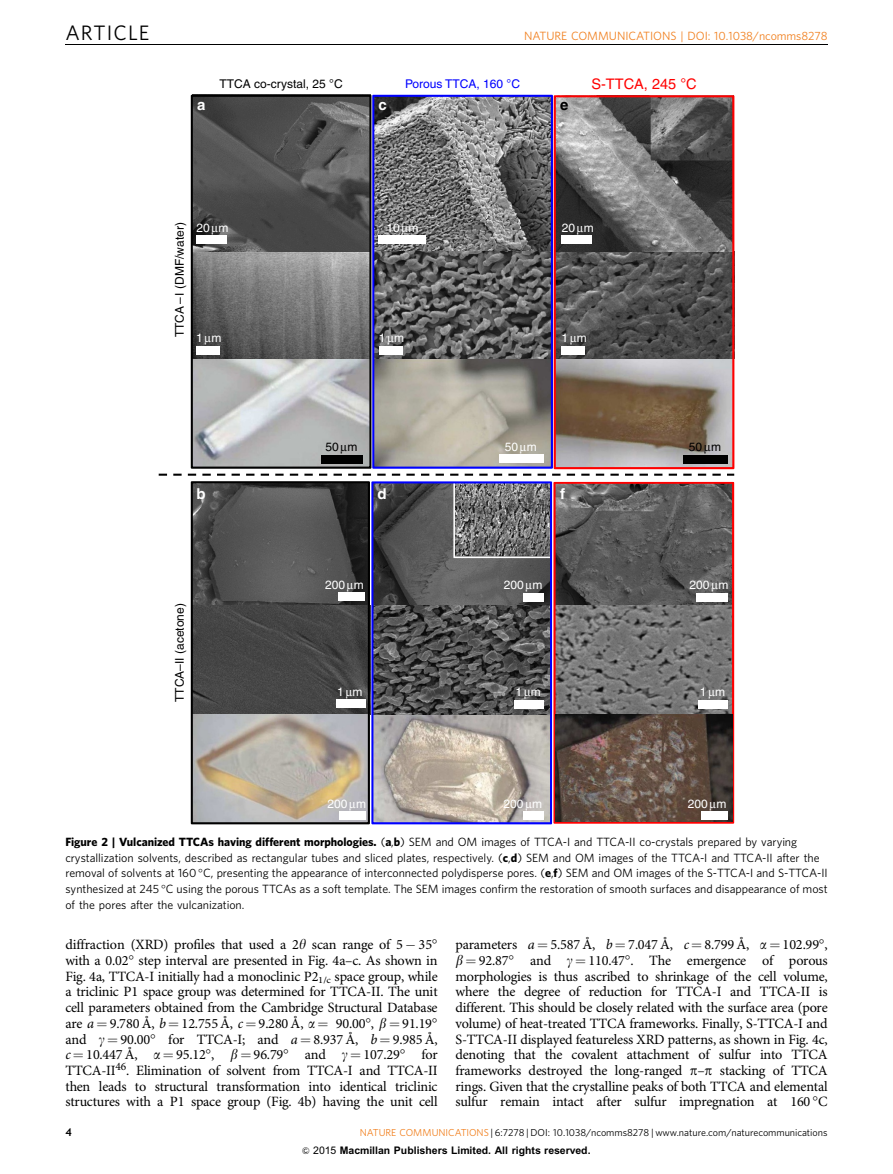
<style>
.page{position:relative;width:893px;height:1174px;background:#fff}
.page>*{position:absolute;margin:0;border:0;box-sizing:border-box;transform-origin:0 0}
.t1{font:20.85px "Adv O Tea 1 a 7398";letter-spacing:.055em;color:#000}
.t2{font:700 15px "Helvetica";color:#fff}
.t3{font:700 15px "Helvetica";color:#000}
.t4{font:14.55px "Helvetica";color:#f00}
.t5{font:14.25px/15.8px "Adv OT1 ef 757 c 0";color:#000}
.t6{font:12px/15.8px "Adv O Tea 1 a 7398";color:#000}
.t7{font:12px "Helvetica";color:#000}
.t8{font:12px "Helvetica";color:#fff}
.t9{font:12px "Adv O Tea 1 a 7398";color:#f1801f}
.t10{font:12px "Helvetica";color:#00f}
.t11{font:10.8px "Adv T Tda 6 f 6 cb 8.B";color:#000}
.t12{font:10.5px "Adv PAD35";color:#000}
.t13{font:10.05px "Adv O Tea 1 a 7398";color:#000}
.s1{font-family:"Adv O Tcb 88 df 00"}
.s2{font-family:"Adv Pi 2"}
.s3{font-family:"Adv P4 C4 E74"}
.s4{font-family:"Adv OT7 d 6 df 7 ab.I"}
.s5{font-family:"Adv Pi 1"}
.s6{color:#f1801f}
.s7{font-family:"Adv TA42"}
.s8{font-family:"Adv PAD33"}
</style>
<div class="page">
<svg style="left:159px;top:473px;width:8px;height:3px"></svg>
<svg style="left:173px;top:473px;width:9px;height:3px"></svg>
<svg style="left:188px;top:473px;width:8px;height:3px"></svg>
<svg style="left:202px;top:473px;width:9px;height:3px"></svg>
<svg style="left:217px;top:473px;width:8px;height:3px"></svg>
<svg style="left:232px;top:473px;width:8px;height:3px"></svg>
<svg style="left:246px;top:473px;width:8px;height:3px"></svg>
<svg style="left:261px;top:473px;width:8px;height:3px"></svg>
<svg style="left:275px;top:473px;width:9px;height:3px"></svg>
<svg style="left:290px;top:473px;width:8px;height:3px"></svg>
<svg style="left:304px;top:473px;width:9px;height:3px"></svg>
<svg style="left:319px;top:473px;width:8px;height:3px"></svg>
<svg style="left:334px;top:473px;width:8px;height:3px"></svg>
<svg style="left:348px;top:473px;width:8px;height:3px"></svg>
<svg style="left:363px;top:473px;width:8px;height:3px"></svg>
<svg style="left:377px;top:473px;width:9px;height:3px"></svg>
<svg style="left:392px;top:473px;width:8px;height:3px"></svg>
<svg style="left:406px;top:473px;width:9px;height:3px"></svg>
<svg style="left:421px;top:473px;width:8px;height:3px"></svg>
<svg style="left:436px;top:473px;width:8px;height:3px"></svg>
<svg style="left:567px;top:473px;width:8px;height:3px"></svg>
<svg style="left:581px;top:473px;width:9px;height:3px"></svg>
<svg style="left:596px;top:473px;width:8px;height:3px"></svg>
<svg style="left:610px;top:473px;width:9px;height:3px"></svg>
<svg style="left:625px;top:473px;width:8px;height:3px"></svg>
<svg style="left:640px;top:473px;width:8px;height:3px"></svg>
<svg style="left:654px;top:473px;width:8px;height:3px"></svg>
<svg style="left:669px;top:473px;width:8px;height:3px"></svg>
<svg style="left:683px;top:473px;width:9px;height:3px"></svg>
<svg style="left:698px;top:473px;width:8px;height:3px"></svg>
<svg style="left:712px;top:473px;width:9px;height:3px"></svg>
<svg style="left:727px;top:473px;width:7px;height:3px"></svg>
<svg style="left:450px;top:473px;width:110px;height:85px"></svg>
<svg style="left:371px;top:481px;width:181px;height:343px;background:#747277"></svg>
<svg style="left:372px;top:95px;width:181px;height:374px;background:#7c7a80"></svg>
<svg style="left:191px;top:95px;width:180px;height:374px;background:#777878"></svg>
<div style="left:196px;top:346px;width:24px;height:9px;background:#fff"></div>
<svg style="left:191px;top:481px;width:179px;height:343px;background:#6b6965"></svg>
<svg style="left:554px;top:95px;width:180px;height:374px;background:#726764"></svg>
<svg style="left:553px;top:482px;width:181px;height:341px;background:#6e6464"></svg>
<img style="left:555px;top:714px;width:177px;height:107px">
<div style="left:701px;top:811px;width:27px;height:8px;background:#fff"></div>
<hr style="left:65px;top:44px;width:763px;height:1px;background:#000">
<svg style="left:212px;top:226px;width:6px;height:8px"></svg>
<svg style="left:402px;top:226px;width:6px;height:8px"></svg>
<svg style="left:205px;top:336px;width:6px;height:9px"></svg>
<svg style="left:341px;top:444px;width:6px;height:9px"></svg>
<svg style="left:347px;top:582px;width:7px;height:9px"></svg>
<svg style="left:346px;top:690px;width:6px;height:8px"></svg>
<svg style="left:350px;top:801px;width:6px;height:9px"></svg>
<svg style="left:526px;top:801px;width:6px;height:9px"></svg>
<svg style="left:524px;top:690px;width:7px;height:8px"></svg>
<svg style="left:709px;top:690px;width:6px;height:8px"></svg>
<svg style="left:526px;top:582px;width:6px;height:9px"></svg>
<svg style="left:712px;top:582px;width:6px;height:9px"></svg>
<svg style="left:520px;top:444px;width:7px;height:9px"></svg>
<svg style="left:704px;top:444px;width:7px;height:9px"></svg>
<svg style="left:388px;top:336px;width:6px;height:9px"></svg>
<svg style="left:570px;top:336px;width:7px;height:9px"></svg>
<svg style="left:577px;top:226px;width:7px;height:8px"></svg>
<svg style="left:710px;top:801px;width:6px;height:9px"></svg>
<h1 class="t1" style="left:65px;top:25px;width:85px">ARTICLE</h1>
<p class="t9" style="left:524px;top:32px;width:305px">NATURE COMMUNICATIONS | DOI: 10.1038/ncomms8278</p>
<p class="t7" style="left:220px;top:79px;width:125px">TTCA co-crystal, 25 °C</p>
<p class="t10" style="left:405px;top:79px;width:116px">Porous TTCA, 160 °C</p>
<p class="t4" style="left:591px;top:78px;width:107px">S-TTCA, 245 °C</p>
<p class="t2" style="left:197px;top:99px;width:10px">a</p>
<p class="t2" style="left:378px;top:99px;width:10px">c</p>
<p class="t3" style="left:560px;top:99px;width:10px">e</p>
<p class="t7" style="left:175px;top:337px;width:116px;rotate:-90deg">TTCA – I (DMF/water)</p>
<p class="t8" style="left:196px;top:223px;width:34px">20 m</p>
<p class="t8" style="left:386px;top:223px;width:34px">10 m</p>
<p class="t8" style="left:562px;top:223px;width:34px">20 m</p>
<p class="t8" style="left:196px;top:333px;width:27px">1 m</p>
<p class="t8" style="left:379px;top:333px;width:27px">1 m</p>
<p class="t8" style="left:561px;top:333px;width:27px">1 m</p>
<p class="t7" style="left:325px;top:442px;width:34px">50 m</p>
<p class="t8" style="left:505px;top:442px;width:34px">50 m</p>
<p class="t7" style="left:689px;top:442px;width:34px">50 m</p>
<p class="t2" style="left:197px;top:488px;width:11px">b</p>
<p class="t2" style="left:378px;top:488px;width:11px">d</p>
<p class="t2" style="left:560px;top:488px;width:6px">f</p>
<p class="t7" style="left:175px;top:702px;width:100px;rotate:-90deg">TTCA–II (acetone)</p>
<p class="t8" style="left:325px;top:580px;width:40px">200 m</p>
<p class="t8" style="left:337px;top:687px;width:27px">1 m</p>
<p class="t8" style="left:504px;top:580px;width:40px">200 m</p>
<p class="t8" style="left:690px;top:580px;width:40px">200 m</p>
<p class="t8" style="left:516px;top:687px;width:27px">1 m</p>
<p class="t8" style="left:700px;top:687px;width:27px">1 m</p>
<p class="t8" style="left:327px;top:799px;width:40px">200 m</p>
<p class="t8" style="left:504px;top:799px;width:40px">200 m</p>
<p class="t8" style="left:688px;top:799px;width:40px">200 m</p>
<p class="t6" style="left:65px;top:834px;width:764px"><span class="s1">Figure 2 | Vulcanized TTCAs having different morphologies.</span> (<span class="s1">a</span>,<span class="s1">b</span>) SEM and OM images of TTCA-I and TTCA-II co-crystals prepared by varying crystallization solvents, described as rectangular tubes and sliced plates, respectively. (<span class="s1">c</span>,<span class="s1">d</span>) SEM and OM images of the TTCA-I and TTCA-II after the removal of solvents at 160 C, presenting the appearance of interconnected polydisperse pores. (<span class="s1">e</span>,<span class="s1">f</span>) SEM and OM images of the S-TTCA-I and S-TTCA-II synthesized at 245 C using the porous TTCAs as a soft template. The SEM images confirm the restoration of smooth surfaces and disappearance of most of the pores after the vulcanization.</p>
<p class="t5" style="left:65px;top:938px;width:374px">diffraction (XRD) profiles that used a 2<span class="s2">y</span> scan range of 5 <span class="s3">-</span> 35 with a 0.02 step interval are presented in Fig. 4a–c. As shown in Fig. 4a, TTCA-I initially had a monoclinic P2<sub>1/c</sub> space group, while a triclinic P1 space group was determined for TTCA-II. The unit cell parameters obtained from the Cambridge Structural Database are <span class="s4">a</span> <span class="s3">¼</span> 9.780 Å, <span class="s4">b</span> <span class="s3">¼</span> 12.755 Å, <span class="s4">c</span> <span class="s3">¼</span> 9.280 Å, <span class="s2">a</span> <span class="s3">¼</span> 90.00 , <span class="s2">b</span> <span class="s3">¼</span> 91.19 and <span class="s2">g</span> <span class="s3">¼</span> 90.00</p>
<p class="t5" style="left:65px;top:1032px;width:374px;text-indent:103px">for TTCA-I; and <span class="s4">a</span> <span class="s3">¼</span> 8.937 Å, <span class="s4">b</span> <span class="s3">¼</span> 9.985 Å, <span class="s4">c</span> <span class="s3">¼</span> 10.447 Å, <span class="s2">a</span> <span class="s3">¼</span> 95.12 , <span class="s2">b</span> <span class="s3">¼</span> 96.79</p>
<p class="t5" style="left:65px;top:1048px;width:374px;text-align:justify;text-indent:356px">for TTCA-II<sup>46</sup>. Elimination of solvent from TTCA-I and TTCA-II then leads to structural transformation into identical triclinic structures with a P1 space group (Fig. 4b) having the unit cell</p>
<p class="t5" style="left:305px;top:1048px;width:97px">and <span class="s2">g</span> <span class="s3">¼</span> 107.29</p>
<p class="t5" style="left:455px;top:938px;width:374px">parameters <span class="s4">a</span><span class="s3">¼</span> 5.587 Å, <span class="s4">b</span> <span class="s3">¼</span> 7.047 Å, <span class="s4">c</span> <span class="s3">¼</span> 8.799 Å, <span class="s2">a</span> <span class="s3">¼</span> 102.99 , <span class="s2">b</span> <span class="s3">¼</span> 92.87</p>
<p class="t5" style="left:455px;top:953px;width:374px;text-align:justify;text-indent:75px">and <span class="s2">g</span> <span class="s3">¼</span> 110.47 . The emergence of porous morphologies is thus ascribed to shrinkage of the cell volume, where the degree of reduction for TTCA-I and TTCA-II is different. This should be closely related with the surface area (pore volume) of heat-treated TTCA frameworks. Finally, S-TTCA-I and S-TTCA-II displayed featureless XRD patterns, as shown in Fig. 4c, denoting that the covalent attachment of sulfur into TTCA frameworks destroyed the long-ranged <span class="s5">p</span>–<span class="s5">p</span> stacking of TTCA rings. Given that the crystalline peaks of both TTCA and elemental sulfur remain intact after sulfur impregnation at 160 C</p>
<p class="t11" style="left:65px;top:1128px;width:8px">4</p>
<p class="t13" style="left:360px;top:1128px;width:469px"><span class="s6">NATURE COMMUNICATIONS</span> | 6:7278 | DOI: 10.1038/ncomms8278 | www.nature.com/naturecommunications</p>
<p class="t12" style="left:302px;top:1146px;width:290px"><span class="s7">&amp;</span> <span class="s8">2015</span> Macmillan Publishers Limited. All rights reserved.</p>
</div>
